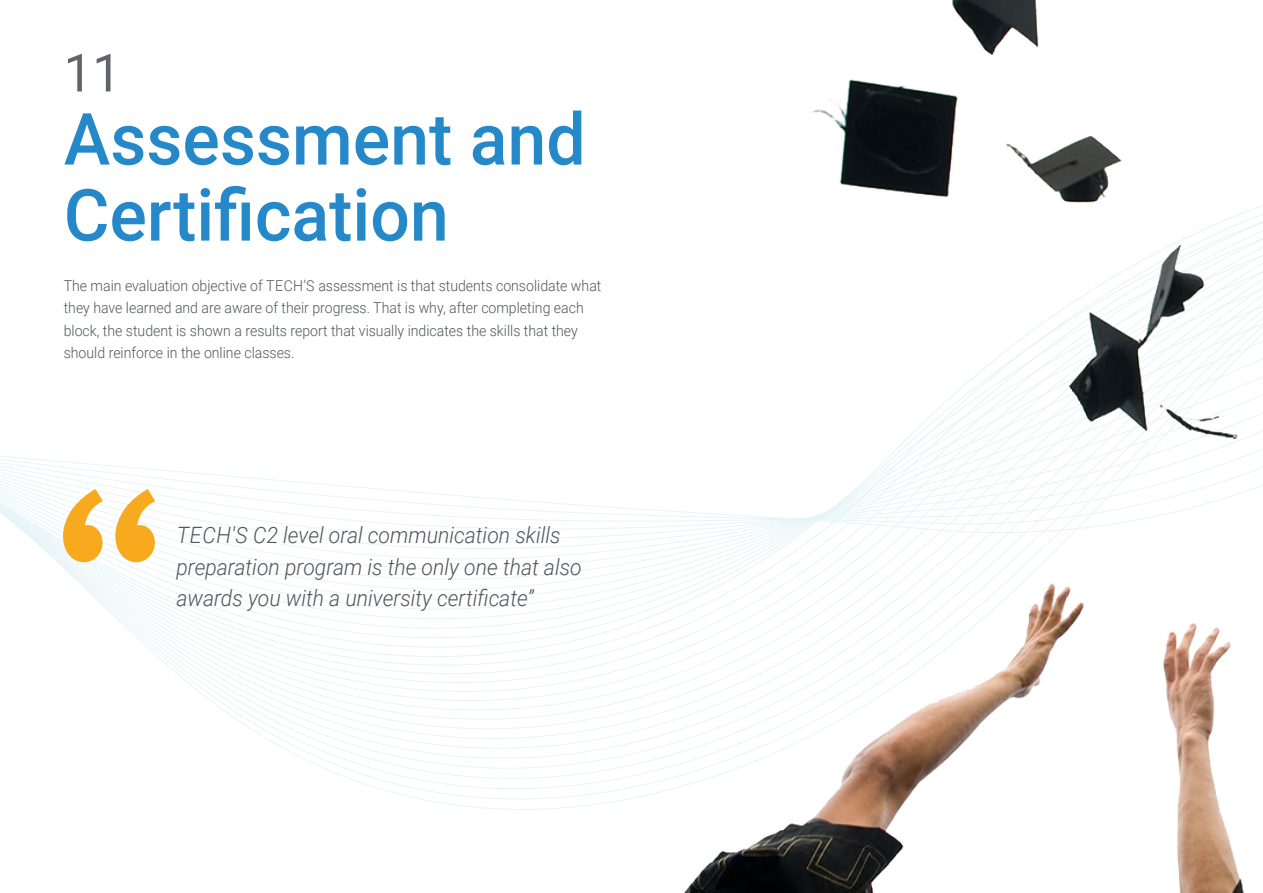
<style>
.page{position:relative;width:1263px;height:893px;background:#fff}
.page>*{position:absolute;margin:0;border:0;box-sizing:border-box;transform-origin:0 0}
.t1{font:500 72px/76.1px "Roboto";color:#2488c9}
.t2{font:52.5px "Roboto";color:#61646a}
.t3{font:italic 300 22.5px/31.5px "Roboto";color:#52555b;scale:.94 1}
.t4{font:300 15px/22.5px "Roboto";color:#52555b;scale:.94 1}
</style>
<div class="page">
<svg style="left:0;top:456px;width:642px;height:354px"></svg>
<svg style="left:63px;top:489px;width:92px;height:73px"></svg>
<img style="left:642px;top:0;width:621px;height:893px">
<h2 class="t2" style="left:64px;top:36px;width:59px">11</h2>
<h1 class="t1" style="left:64px;top:98px;width:523px">Assessment and<br>Certification</h1>
<p class="t4" style="left:64px;top:274px;width:573px">The main evaluation objective of TECH’S assessment is that students consolidate what they have learned and are aware of their progress. That is why, after completing each block, the student is shown a results report that visually indicates the skills that they should reinforce in the online classes.</p>
<h3 class="t3" style="left:176px;top:519px;width:433px">TECH'S C2 level oral communication skills preparation program is the only one that also awards you with a university certificate”</h3>
</div>
